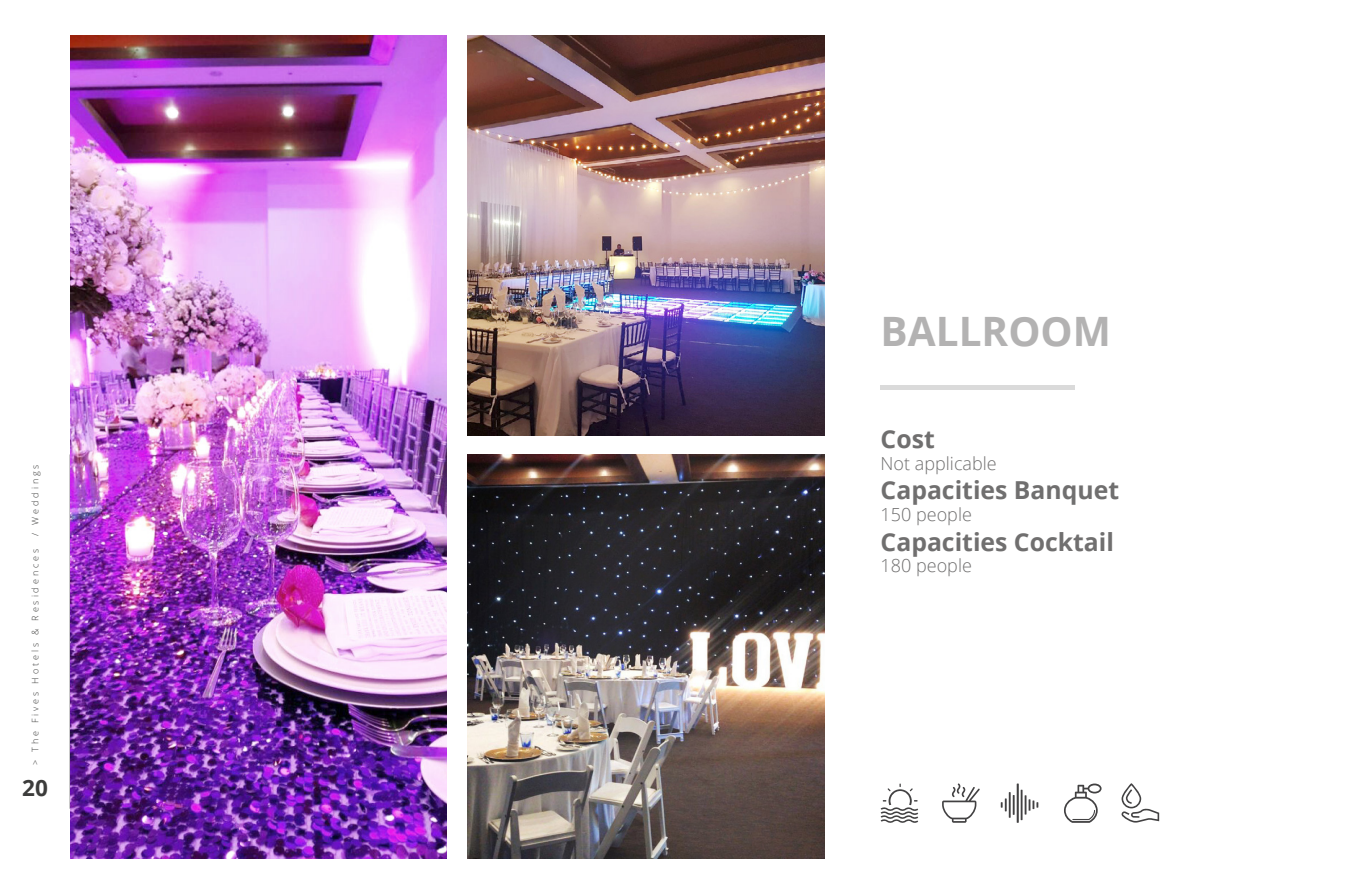
<style>
.page{position:relative;width:1372px;height:893px;background:#fff}
.page>*{position:absolute;margin:0;border:0;box-sizing:border-box;transform-origin:0 0}
.t1{font:700 40.5px "Open Sans";color:#b3b2b2}
.t2{font:700 24.75px "Open Sans";color:#706f6f}
.t3{font:700 22.5px "Open Sans";color:#3c3c3b}
.t4{font:300 18px "Open Sans";color:#706f6f}
.t5{font:300 9px "Open Sans";letter-spacing:.32em;color:#3c3c3b}
</style>
<div class="page">
<img style="left:467px;top:35px;width:357px;height:400px">
<img style="left:467px;top:454px;width:357px;height:404px">
<img style="left:70px;top:35px;width:376px;height:823px">
<div style="left:880px;top:385px;width:195px;height:5px;background:#dadada"></div>
<svg style="left:942px;top:783px;width:37px;height:40px"></svg>
<svg style="left:1000px;top:783px;width:38px;height:40px"></svg>
<svg style="left:1064px;top:783px;width:37px;height:40px"></svg>
<svg style="left:1121px;top:783px;width:38px;height:40px"></svg>
<svg style="left:880px;top:783px;width:38px;height:40px"></svg>
<p class="t5" style="left:29px;top:536px;width:73px;rotate:-90deg">/ Weddings</p>
<p class="t5" style="left:29px;top:765px;width:217px;rotate:-90deg">&gt; The Fives Hotels &amp; Residences</p>
<p class="t3" style="left:22px;top:772px;width:27px">20</p>
<h1 class="t1" style="left:880px;top:303px;width:232px">BALLROOM</h1>
<p class="t2" style="left:880px;top:422px;width:56px">Cost</p>
<p class="t4" style="left:880px;top:451px;width:118px">Not applicable</p>
<p class="t2" style="left:880px;top:473px;width:240px">Capacities Banquet</p>
<p class="t4" style="left:880px;top:502px;width:93px">150 people</p>
<p class="t2" style="left:880px;top:524px;width:235px">Capacities Cocktail</p>
<p class="t4" style="left:880px;top:553px;width:93px">180 people</p>
</div>
